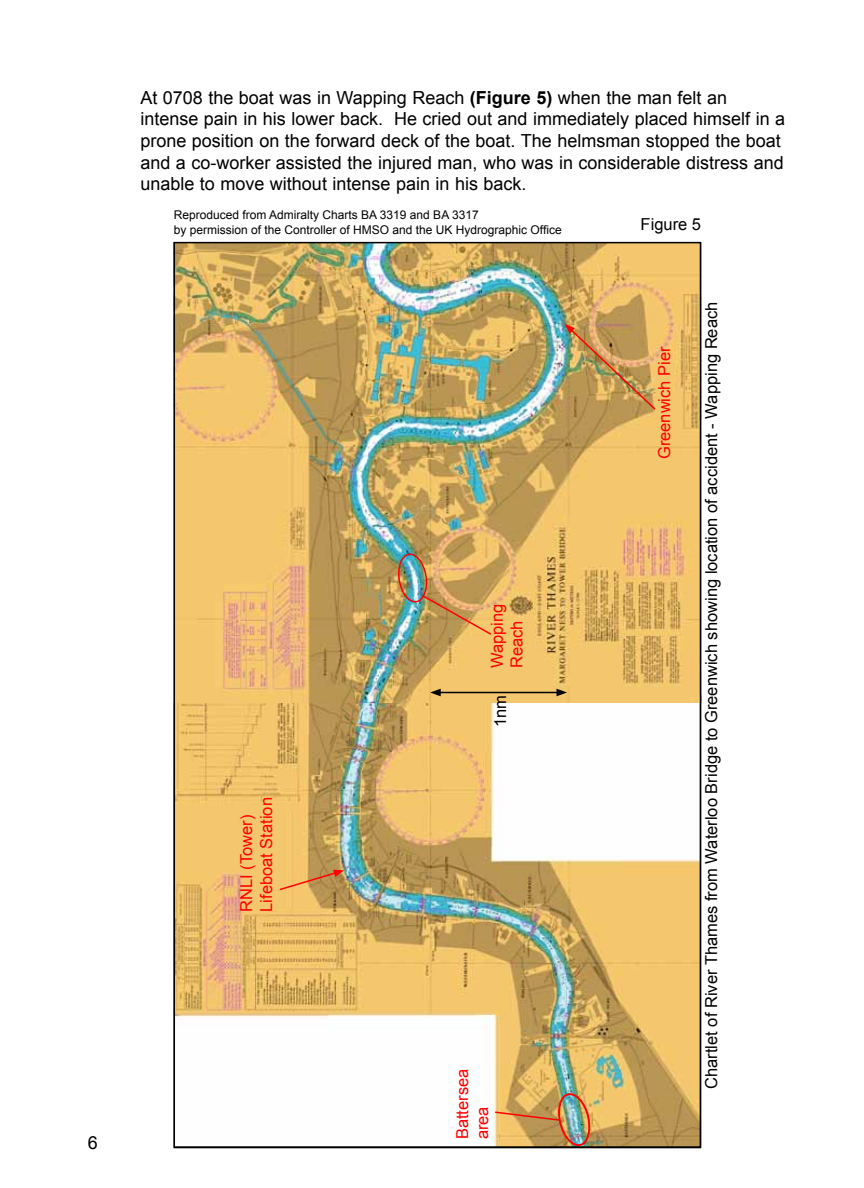
<style>
.page{position:relative;width:864px;height:1188px;background:#fff}
.page>*{position:absolute;margin:0;border:0;box-sizing:border-box;transform-origin:0 0}
.t1{font:18px/21.6px "Arial";color:#000}
.t2{font:16.5px "Arial";color:#000}
.t3{font:16.5px "Arial";color:#f00}
.t4{font:12px/14.4px "Arial";color:#000}
.s1{font-weight:700}
</style>
<div class="page">
<img style="left:177px;top:702px;width:521px;height:443px">
<img style="left:177px;top:245px;width:521px;height:457px">
<img style="left:397px;top:553px;width:96px;height:83px">
<img style="left:565px;top:324px;width:92px;height:87px">
<svg style="left:278px;top:870px;width:66px;height:21px"></svg>
<img style="left:494px;top:1092px;width:97px;height:55px">
<hr style="left:438px;top:692px;width:121px;height:1px;background:#000">
<svg style="left:430px;top:689px;width:11px;height:7px"></svg>
<svg style="left:557px;top:689px;width:10px;height:7px"></svg>
<p class="t1" style="left:88px;top:1132px;width:12px">6</p>
<p class="t1" style="left:140px;top:87px;width:646px">At 0708 the boat was in Wapping Reach <span class="s1">(Figure 5)</span> when the man felt an intense pain in his lower back. He cried out and immediately placed himself in a prone position on the forward deck of the boat. The helmsman stopped the boat and a co-worker assisted the injured man, who was in considerable distress and unable to move without intense pain in his back.</p>
<p class="t4" style="left:174px;top:208px;width:390px">Reproduced from Admiralty Charts BA 3319 and BA 3317<br>by permission of the Controller of HMSO and the UK Hydrographic Office</p>
<p class="t3" style="left:486px;top:668px;width:66px;rotate:-90deg">Wapping</p>
<p class="t3" style="left:506px;top:668px;width:49px;rotate:-90deg">Reach</p>
<p class="t3" style="left:255px;top:912px;width:116px;rotate:-90deg">Lifeboat Station</p>
<p class="t3" style="left:236px;top:912px;width:99px;rotate:-90deg">RNLI (Tower)</p>
<p class="t2" style="left:490px;top:727px;width:34px;rotate:-90deg">1nm</p>
<p class="t3" style="left:452px;top:1139px;width:72px;rotate:-90deg">Battersea</p>
<p class="t3" style="left:472px;top:1139px;width:35px;rotate:-90deg">area</p>
<p class="t2" style="left:641px;top:213px;width:62px">Figure 5</p>
<p class="t3" style="left:654px;top:459px;width:115px;rotate:-90deg">Greenwich Pier</p>
<p class="t2" style="left:701px;top:1089px;width:789px;rotate:-90deg">Chartlet of River Thames from Waterloo Bridge to Greenwich showing location of accident - Wapping Reach</p>
</div>
